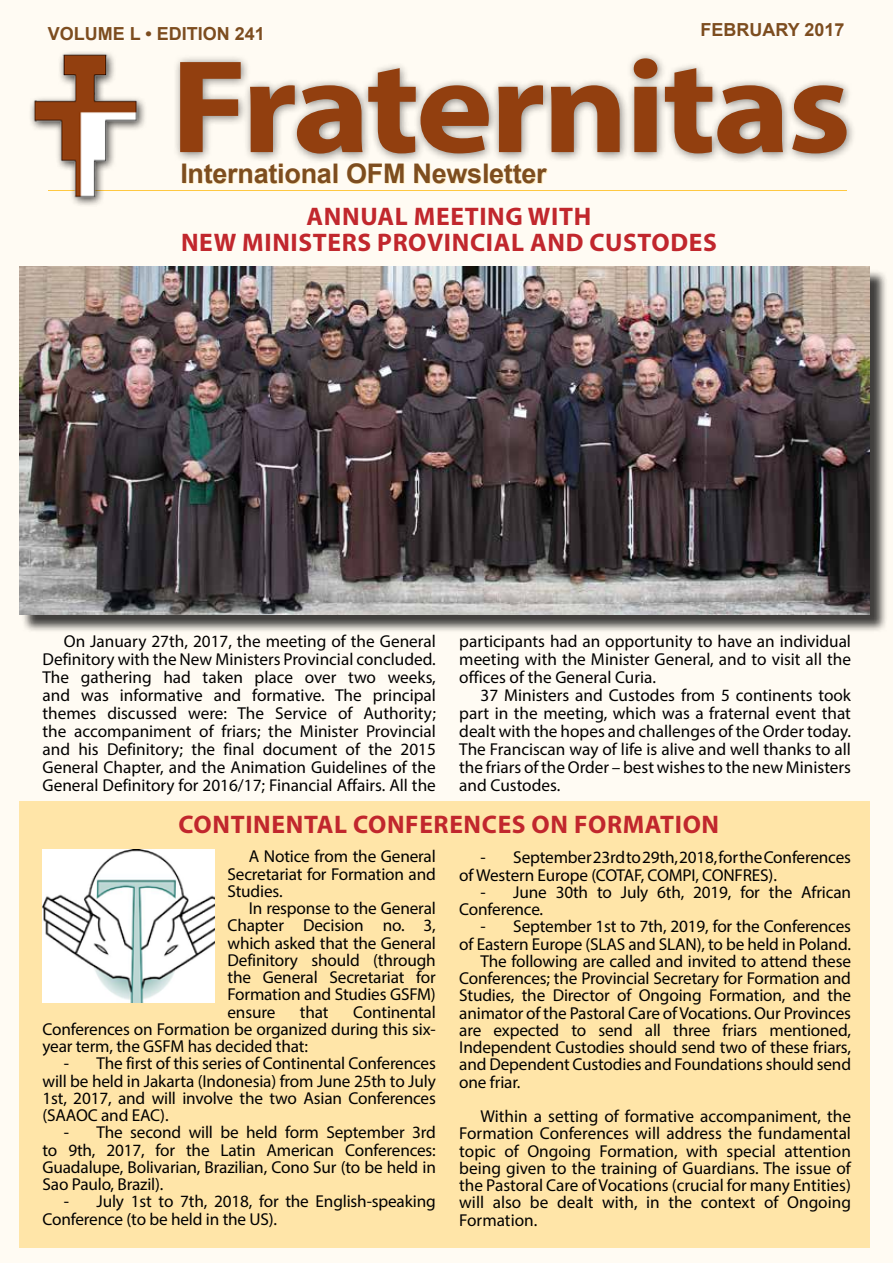
<style>
.page{position:relative;width:893px;height:1263px;background:#fffbf3}
.page>*{position:absolute;margin:0;border:0;box-sizing:border-box;transform-origin:0 0}
.t1{font:700 133.5px "Myriad Pro";letter-spacing:-.02em;color:#923f0f;scale:1.1 1}
.t2{font:700 27px "Arial";letter-spacing:-.01em;color:#7d4d1f}
.t3{font:700 25.5px/25.5px "Myriad Pro";letter-spacing:.025em;color:#c1272d;text-align:center}
.t4{font:700 18px "Arial";color:#7d4d1f}
.t5{font:17.25px/17.2px "Myriad Pro";letter-spacing:-.01em;color:#000;text-align:justify}
</style>
<div class="page">
<div style="left:183px;top:164px;width:365px;height:20px;background:#ffeebd;opacity:.89"></div>
<hr style="left:48px;top:190px;width:798px;height:1px;background:#ffc841">
<div style="left:19px;top:801px;width:851px;height:447px;background:#ffe5a8"></div>
<div style="left:21px;top:269px;width:868px;height:364px;background:#000;opacity:.75"></div>
<img style="left:19px;top:267px;width:851px;height:347px">
<div style="left:28px;top:50px;width:119px;height:158px;background:#000;opacity:.75"></div>
<img style="left:28px;top:50px;width:115px;height:152px">
<div style="left:172px;top:51px;width:684px;height:114px;background:#000;opacity:.5"></div>
<img style="left:43px;top:849px;width:172px;height:153px">
<p class="t4" style="left:48px;top:22px;width:219px">VOLUME L • EDITION 241</p>
<p class="t4" style="left:701px;top:18px;width:146px">FEBRUARY 2017</p>
<h1 class="t1" style="left:170px;top:20px;width:620px">Fraternitas</h1>
<h2 class="t2" style="left:180px;top:155px;width:368px">International OFM Newsletter</h2>
<h3 class="t3" style="left:181px;top:203px;width:537px">ANNUAL MEETING WITH<br>NEW MINISTERS PROVINCIAL AND CUSTODES</h3>
<p class="t5" style="left:43px;top:632px;width:395px;line-height:18px;text-indent:21px">On January 27th, 2017, the meeting of the General Definitory with the New Ministers Provincial concluded.<br>The gathering had taken place over two weeks, and was informative and formative. The principal themes discussed were: The Service of Authority; the accompaniment of friars; the Minister Provincial and his Definitory; the final document of the 2015<br>General Chapter, and the Animation Guidelines of the General Definitory for 2016/17; Financial Affairs. All the</p>
<h3 class="t3" style="left:179px;top:811px;width:542px">CONTINENTAL CONFERENCES ON FORMATION</h3>
<p class="t5" style="left:227px;top:848px;width:210px;text-indent:21px">A Notice from the General Secretariat for Formation and Studies.</p>
<p class="t5" style="left:227px;top:899px;width:210px;text-indent:21px">In response to the General Chapter Decision no. 3, which asked that the General Definitory should (through the General Secretariat for Formation and Studies GSFM) ensure</p>
<p class="t5" style="left:459px;top:632px;width:393px;line-height:18px">participants had an opportunity to have an individual meeting with the Minister General, and to visit all the offices of the General Curia.</p>
<p class="t5" style="left:459px;top:686px;width:393px;line-height:18px;text-indent:21px">37 Ministers and Custodes from 5 continents took part in the meeting, which was a fraternal event that dealt with the hopes and challenges of the Order today.<br>The Franciscan way of life is alive and well thanks to all the friars of the Order – best wishes to the new Ministers and Custodes.</p>
<p class="t5" style="left:459px;top:849px;width:393px;text-indent:21px">- September 23rd to 29th, 2018, for the Conferences of Western Europe (COTAF, COMPI, CONFRES).</p>
<p class="t5" style="left:459px;top:883px;width:393px;text-indent:21px">- June 30th to July 6th, 2019, for the African<br>Conference.</p>
<p class="t5" style="left:480px;top:918px;width:372px">- September 1st to 7th, 2019, for the Conferences</p>
<p class="t5" style="left:459px;top:935px;width:393px">of Eastern Europe (SLAS and SLAN), to be held in Poland.</p>
<p class="t5" style="left:480px;top:952px;width:372px">The following are called and invited to attend these</p>
<p class="t5" style="left:459px;top:969px;width:393px">Conferences; the Provincial Secretary for Formation and</p>
<p class="t5" style="left:459px;top:987px;width:393px">Studies, the Director of Ongoing Formation, and the</p>
<p class="t5" style="left:459px;top:1004px;width:393px">animator of the Pastoral Care of Vocations. Our Provinces</p>
<p class="t5" style="left:459px;top:1021px;width:393px">are expected to send all three friars mentioned,</p>
<p class="t5" style="left:459px;top:1038px;width:393px">Independent Custodies should send two of these friars,</p>
<p class="t5" style="left:459px;top:1056px;width:393px">and Dependent Custodies and Foundations should send</p>
<p class="t5" style="left:459px;top:1073px;width:63px">one friar.</p>
<p class="t5" style="left:459px;top:1107px;width:393px;text-indent:21px">Within a setting of formative accompaniment, the Formation Conferences will address the fundamental topic of Ongoing Formation, with special attention being given to the training of Guardians. The issue of the Pastoral Care of Vocations (crucial for many Entities) will also be dealt with, in the context of Ongoing Formation.</p>
<p class="t5" style="left:43px;top:1003px;width:395px;text-indent:311px">Continental Conferences on Formation be organized during this six&shy;year term, the GSFM has decided that:</p>
<p class="t5" style="left:43px;top:1055px;width:395px;text-indent:21px">- The first of this series of Continental Conferences will be held in Jakarta (Indonesia) from June 25th to July 1st, 2017, and will involve the two Asian Conferences (SAAOC and EAC).</p>
<p class="t5" style="left:43px;top:1124px;width:395px;text-indent:21px">- The second will be held form September 3rd to 9th, 2017, for the Latin American Conferences:<br>Guadalupe, Bolivarian, Brazilian, Cono Sur (to be held in Sao Paulo, Brazil).</p>
<p class="t5" style="left:43px;top:1193px;width:395px;text-indent:21px">- July 1st to 7th, 2018, for the English-speaking<br>Conference (to be held in the US).</p>
<p class="t5" style="left:300px;top:1003px;width:30px">that</p>
</div>
